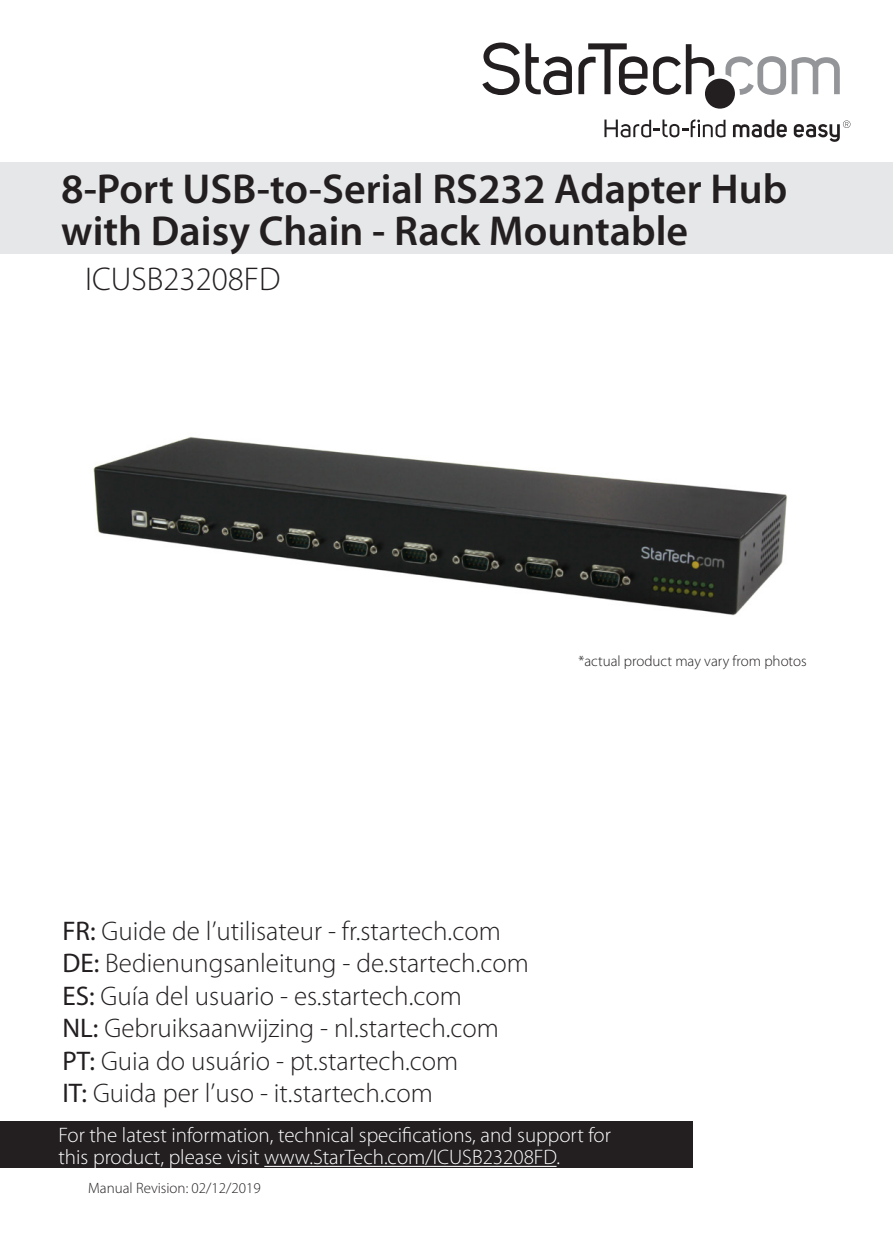
<style>
.page{position:relative;width:893px;height:1259px;background:#fff}
.page>*{position:absolute;margin:0;border:0;box-sizing:border-box;transform-origin:0 0}
.Manual_Description{font:600 42px/42px "Myriad Pro";color:#231f20}
.Manual_Title_SKU{font:300 33px "Myriad Pro";color:#231f20}
.Manual_Description-2{font:300 27px "Myriad Pro";color:#231f20}
.Text{font:300 21px "Myriad Pro";color:#fff}
.Text-2{font:300 15px "Myriad Pro";color:#231f20}
.s1{font-weight:400}
</style>
<div class="page">
<svg style="left:792px;top:57px;width:48px;height:37px"></svg>
<svg style="left:725px;top:56px;width:61px;height:39px"></svg>
<svg style="left:794px;top:120px;width:56px;height:22px"></svg>
<svg style="left:733px;top:119px;width:54px;height:19px"></svg>
<svg style="left:604px;top:119px;width:121px;height:18px"></svg>
<svg style="left:482px;top:43px;width:90px;height:52px"></svg>
<svg style="left:578px;top:43px;width:69px;height:52px"></svg>
<svg style="left:653px;top:44px;width:61px;height:51px"></svg>
<div style="left:705px;top:79px;width:30px;height:30px;background:#231f20;border-radius:50%"></div>
<div style="left:0;top:1121px;width:692px;height:46px;background:#231f20"></div>
<hr style="left:264px;top:1165px;width:293px;height:2px;background:#fff">
<div style="left:0;top:162px;width:893px;height:92px;background:#e6e7e9"></div>
<img style="left:93px;top:437px;width:695px;height:179px">
<p class="Manual_Description" style="left:61px;top:166px;width:727px">8-Port USB-to-Serial RS232 Adapter Hub with Daisy Chain - Rack Mountable</p>
<p class="Manual_Title_SKU" style="left:85px;top:260px;width:197px">ICUSB23208FD</p>
<p class="Text-2" style="left:578px;top:651px;width:230px">*actual product may vary from photos</p>
<p class="Manual_Description-2" style="left:62px;top:914px;width:440px"><span class="s1">FR:</span> Guide de l’utilisateur - fr.startech.com</p>
<p class="Manual_Description-2" style="left:62px;top:947px;width:468px"><span class="s1">DE:</span> Bedienungsanleitung - de.startech.com</p>
<p class="Manual_Description-2" style="left:62px;top:979px;width:401px"><span class="s1">ES:</span> Guía del usuario - es.startech.com</p>
<p class="Manual_Description-2" style="left:62px;top:1012px;width:438px"><span class="s1">NL:</span> Gebruiksaanwijzing - nl.startech.com</p>
<p class="Manual_Description-2" style="left:62px;top:1044px;width:397px"><span class="s1">PT:</span> Guia do usuário - pt.startech.com</p>
<p class="Manual_Description-2" style="left:62px;top:1076px;width:372px"><span class="s1">IT:</span> Guida per l’uso - it.startech.com</p>
<p class="Text" style="left:58px;top:1122px;width:554px">For the latest information, technical specifications, and support for</p>
<p class="Text" style="left:58px;top:1144px;width:503px">this product, please visit www.StarTech.com/ICUSB23208FD.</p>
<p class="Text-2" style="left:88px;top:1178px;width:174px">Manual Revision: 02/12/2019</p>
</div>
